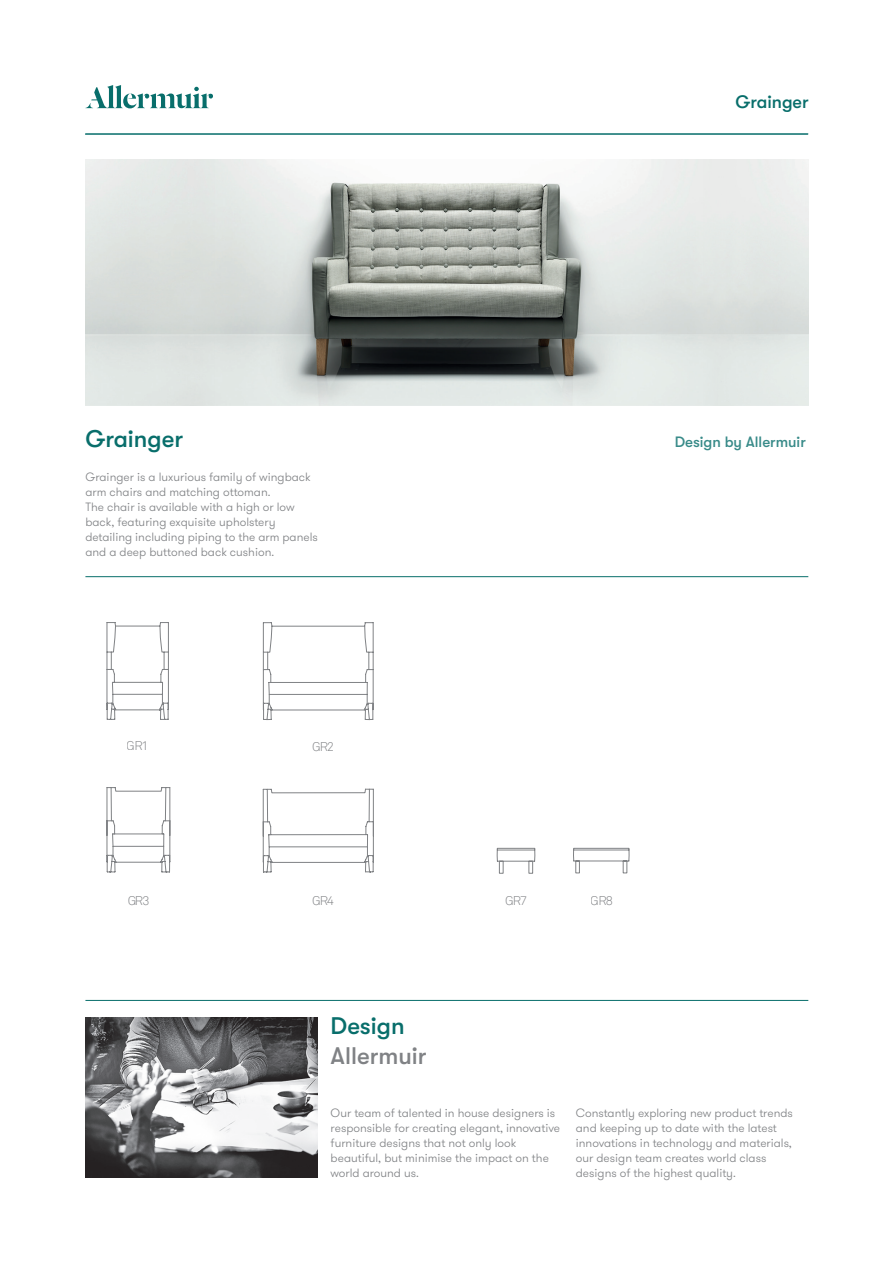
<style>
.page{position:relative;width:893px;height:1263px;background:#fff}
.page>*{position:absolute;margin:0;border:0;box-sizing:border-box;transform-origin:0 0}
.t1{font:500 24px/30px "GT Walsheim";color:#808285}
.t2{font:500 24px "GT Walsheim";color:#086e6b}
.t3{font:500 18px "GT Walsheim";color:#086e6b}
.t4{font:500 15px "GT Walsheim";color:#398b89}
.t5{font:300 12.6px "Akkurat";letter-spacing:-.08em;color:#808285}
.t6{font:300 12px/15px "GT Walsheim";color:#808285}
.s1{color:#086e6b}
</style>
<div class="page">
<svg style="left:85px;top:85px;width:128px;height:23px"></svg>
<hr style="left:85px;top:576px;width:723px;height:1px;background:#086e6b">
<img style="left:216px;top:159px;width:486px;height:246px">
<svg style="left:106px;top:622px;width:63px;height:98px"></svg>
<svg style="left:263px;top:622px;width:111px;height:98px"></svg>
<svg style="left:106px;top:787px;width:64px;height:86px"></svg>
<svg style="left:263px;top:789px;width:111px;height:84px"></svg>
<svg style="left:497px;top:848px;width:38px;height:26px"></svg>
<svg style="left:573px;top:848px;width:57px;height:25px"></svg>
<hr style="left:85px;top:134px;width:723px;height:1px;background:#086e6b">
<hr style="left:85px;top:1000px;width:723px;height:1px;background:#086e6b">
<img style="left:85px;top:1017px;width:233px;height:161px">
<p class="t3" style="left:735px;top:92px;width:75px">Grainger</p>
<p class="t2" style="left:85px;top:426px;width:99px">Grainger</p>
<p class="t4" style="left:675px;top:434px;width:133px">Design by Allermuir</p>
<p class="t6" style="left:85px;top:470px;width:234px">Grainger is a luxurious family of wingback arm chairs and matching ottoman.<br>The chair is available with a high or low back, featuring exquisite upholstery detailing including piping to the arm panels and a deep buttoned back cushion.</p>
<p class="t5" style="left:127px;top:738px;width:23px">GR1</p>
<p class="t5" style="left:312px;top:739px;width:23px">GR2</p>
<p class="t5" style="left:127px;top:893px;width:24px">GR3</p>
<p class="t5" style="left:312px;top:893px;width:23px">GR4</p>
<p class="t5" style="left:505px;top:893px;width:24px">GR7</p>
<p class="t5" style="left:591px;top:893px;width:24px">GR8</p>
<p class="t1" style="left:331px;top:1011px;width:98px"><span class="s1">Design<br></span>Allermuir</p>
<p class="t6" style="left:331px;top:1106px;width:231px">Our team of talented in house designers is responsible for creating elegant, innovative furniture designs that not only look beautiful, but minimise the impact on the world around us.</p>
<p class="t6" style="left:576px;top:1106px;width:219px">Constantly exploring new product trends and keeping up to date with the latest innovations in technology and materials, our design team creates world class designs of the highest quality.</p>
</div>
